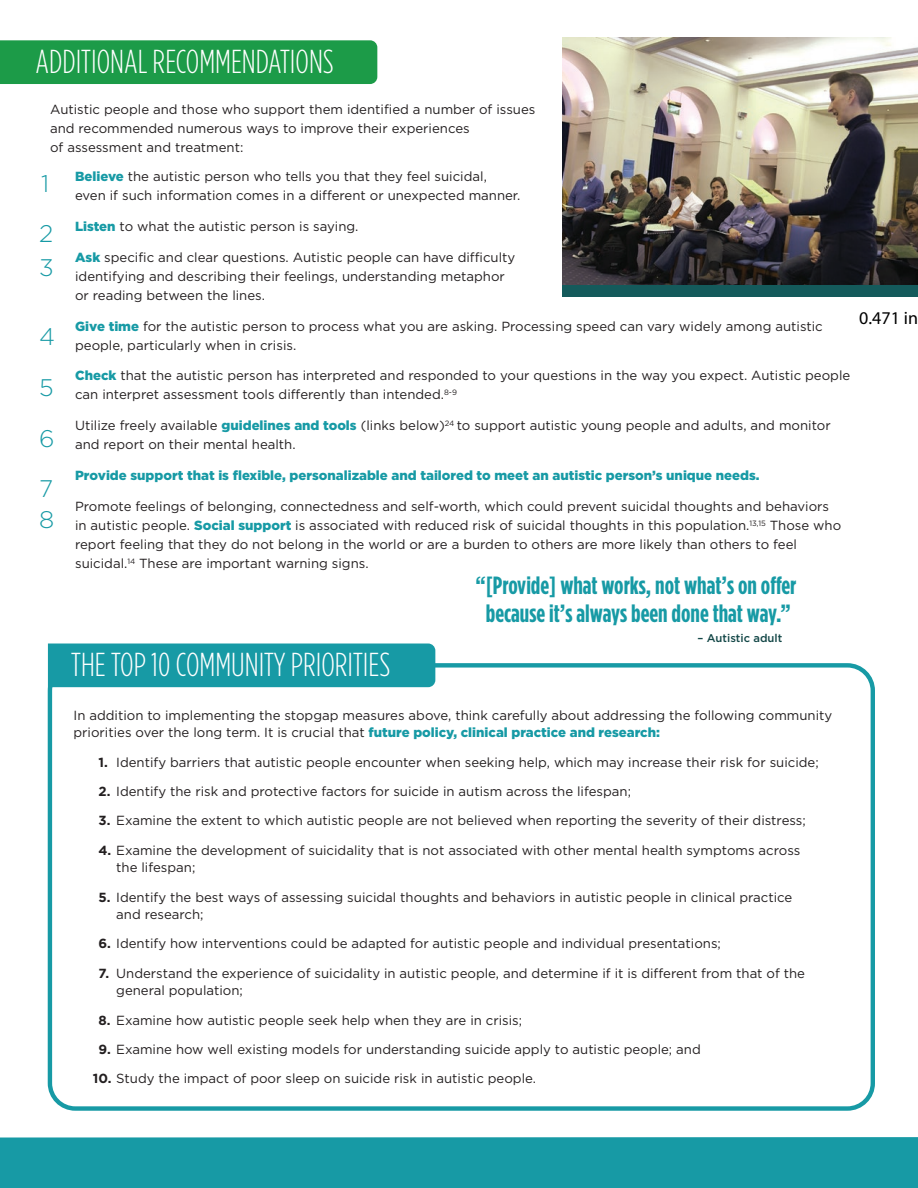
<style>
.page{position:relative;width:918px;height:1188px;background:#fff}
.page>*{position:absolute;margin:0;border:0;box-sizing:border-box;transform-origin:0 0}
.t1{font:300 33.15px "Gotham Condensed";color:#fff}
.t2{font:700 24.9px/28.7px "Gotham Condensed";color:#179aa5;text-align:center}
.t3{font:300 24px/51px "Gotham";color:#179aa5}
.t4{font:18px "Myriad Pro";color:#000}
.t5{font:13.2px/19px "Gotham";color:#231f20}
.t6{font:900 13.2px "Gotham";color:#179aa5}
.t7{font:500 11.25px "Gotham";color:#134747}
.s1{font-weight:900;color:#179aa5}
.s2{font-weight:700}
</style>
<div class="page">
<div style="left:48px;top:663px;width:827px;height:448px;border:4px solid #179aa5;border-radius:25px"></div>
<div style="left:0;top:40px;width:377px;height:44px;background:#1c9b48"></div>
<div style="left:48px;top:644px;width:387px;height:43px;background:#179aa5"></div>
<img style="left:562px;top:38px;width:356px;height:247px">
<div style="left:562px;top:285px;width:356px;height:12px;background:#145a5b"></div>
<div style="left:0;top:1137px;width:918px;height:51px;background:#179aa5"></div>
<h1 class="t1" style="left:36px;top:44px;width:300px">ADDITIONAL RECOMMENDATIONS</h1>
<p class="t5" style="left:50px;top:99px;width:487px">Autistic people and those who support them identified a number of issues and recommended numerous ways to improve their experiences<br>of assessment and treatment:</p>
<p class="t5" style="left:75px;top:167px;width:447px"><span class="s1">Believe</span> the autistic person who tells you that they feel suicidal, even if such information comes in a different or unexpected manner.</p>
<p class="t5" style="left:75px;top:216px;width:285px"><span class="s1">Listen</span> to what the autistic person is saying.</p>
<p class="t5" style="left:75px;top:247px;width:442px"><span class="s1">Ask</span> specific and clear questions. Autistic people can have difficulty identifying and describing their feelings, understanding metaphor or reading between the lines.</p>
<p class="t5" style="left:75px;top:316px;width:749px"><span class="s1">Give time</span> for the autistic person to process what you are asking. Processing speed can vary widely among autistic people, particularly when in crisis.</p>
<p class="t5" style="left:75px;top:366px;width:777px"><span class="s1">Check</span> that the autistic person has interpreted and responded to your questions in the way you expect. Autistic people can interpret assessment tools differently than intended.<sup>8-9</sup></p>
<p class="t5" style="left:75px;top:416px;width:757px">Utilize freely available <span class="s1">guidelines and tools</span> (links below)<sup>24</sup> to support autistic young people and adults, and monitor and report on their mental health.</p>
<p class="t6" style="left:75px;top:468px;width:686px">Provide support that is flexible, personalizable and tailored to meet an autistic person’s unique needs.</p>
<p class="t5" style="left:75px;top:496px;width:768px">Promote feelings of belonging, connectedness and self-worth, which could prevent suicidal thoughts and behaviors in autistic people. <span class="s1">Social support</span> is associated with reduced risk of suicidal thoughts in this population.<sup>13,15</sup> Those who report feeling that they do not belong in the world or are a burden to others are more likely than others to feel suicidal.<sup>14</sup> These are important warning signs.</p>
<h3 class="t3" style="left:39px;top:159px;width:16px;line-height:49.7px">1<br>2</h3>
<h3 class="t3" style="left:39px;top:241px;width:16px">3</h3>
<h3 class="t3" style="left:39px;top:311px;width:17px;text-align:justify">4<br>5<br>6</h3>
<h3 class="t3" style="left:39px;top:463px;width:16px">7</h3>
<h3 class="t3" style="left:39px;top:494px;width:17px">8</h3>
<h1 class="t1" style="left:71px;top:647px;width:321px">THE TOP 10 COMMUNITY PRIORITIES</h1>
<h2 class="t2" style="left:475px;top:570px;width:323px">“[Provide] what works, not what’s on offer because it’s always been done that way.”</h2>
<p class="t7" style="left:698px;top:632px;width:86px">– Autistic adult</p>
<h3 class="t4" style="left:859px;top:307px;width:60px">0.471 in</h3>
<p class="t5" style="left:74px;top:706px;width:760px;line-height:17.5px">In addition to implementing the stopgap measures above, think carefully about addressing the following community priorities over the long term. It is crucial that <span class="s1">future policy, clinical practice and research:</span></p>
<p class="t5" style="left:99px;top:752px;width:722px"><span class="s2">1.</span> Identify barriers that autistic people encounter when seeking help, which may increase their risk for suicide;</p>
<p class="t5" style="left:99px;top:782px;width:534px"><span class="s2">2.</span> Identify the risk and protective factors for suicide in autism across the lifespan;</p>
<p class="t5" style="left:99px;top:811px;width:709px"><span class="s2">3.</span> Examine the extent to which autistic people are not believed when reporting the severity of their distress;</p>
<p class="t5" style="left:116px;top:841px;width:686px;line-height:17.5px;text-indent:-18px"><span class="s2">4.</span> Examine the development of suicidality that is not associated with other mental health symptoms across the lifespan;</p>
<p class="t5" style="left:116px;top:888px;width:678px;line-height:17.5px;text-indent:-18px"><span class="s2">5.</span> Identify the best ways of assessing suicidal thoughts and behaviors in autistic people in clinical practice and research;</p>
<p class="t5" style="left:99px;top:934px;width:624px"><span class="s2">6.</span> Identify how interventions could be adapted for autistic people and individual presentations;</p>
<p class="t5" style="left:116px;top:964px;width:690px;line-height:17.5px;text-indent:-18px"><span class="s2">7.</span> Understand the experience of suicidality in autistic people, and determine if it is different from that of the general population;</p>
<p class="t5" style="left:99px;top:1010px;width:425px"><span class="s2">8.</span> Examine how autistic people seek help when they are in crisis;</p>
<p class="t5" style="left:99px;top:1040px;width:604px"><span class="s2">9.</span> Examine how well existing models for understanding suicide apply to autistic people; and</p>
<p class="t5" style="left:93px;top:1069px;width:445px"><span class="s2">10.</span> Study the impact of poor sleep on suicide risk in autistic people.</p>
</div>
